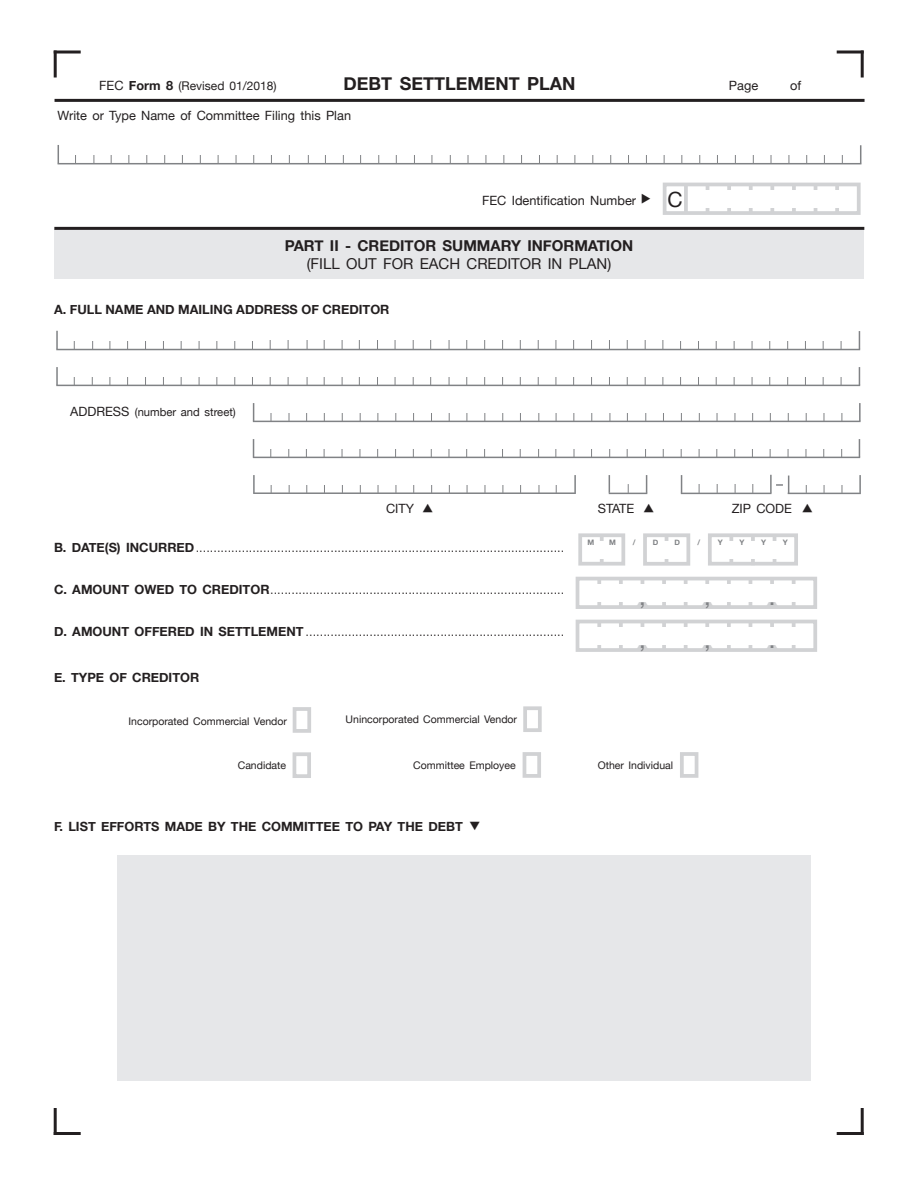
<style>
.page{position:relative;width:918px;height:1188px;background:#fff}
.page>*{position:absolute;margin:0;border:0;box-sizing:border-box;transform-origin:0 0}
.t1{font:24px "Helvetica Neue";color:#808285}
.t2{font:21px "Helvetica Neue";color:#231f20}
.t3{font:700 18px "Helvetica Neue";color:#231f20}
.t4{font:700 15px "Helvetica Neue";color:#231f20}
.t5{font:15px "Helvetica Neue";color:#231f20}
.t6{font:300 12.75px "Helvetica Neue";color:#231f20}
.Letter_Lines{font:700 12.75px "Helvetica Neue";color:#231f20}
.t7{font:12.75px "Helvetica Neue";color:#231f20}
.t8{font:12px "Helvetica Neue";color:#231f20}
.t9{font:11.25px "Helvetica Neue";color:#231f20}
.t10{font:10.5px "Helvetica Neue";color:#231f20}
.t11{font:700 7.5px "Helvetica Neue";color:#808285}
.s1{font-size:12.75px}
.s2{font-weight:700;font-size:12.75px}
.s3{font-weight:700}
</style>
<div class="page">
<hr style="left:54px;top:1108px;width:3px;height:27px;background:#231f20">
<hr style="left:54px;top:1132px;width:27px;height:3px;background:#231f20">
<hr style="left:837px;top:1132px;width:27px;height:3px;background:#231f20">
<hr style="left:861px;top:1108px;width:3px;height:27px;background:#231f20">
<hr style="left:54px;top:51px;width:3px;height:27px;background:#231f20">
<hr style="left:54px;top:51px;width:27px;height:3px;background:#231f20">
<hr style="left:861px;top:51px;width:3px;height:27px;background:#231f20">
<hr style="left:837px;top:51px;width:27px;height:3px;background:#231f20">
<div style="left:54px;top:230px;width:810px;height:49px;background:#e6e7e9"></div>
<hr style="left:55px;top:99px;width:810px;height:3px;background:#231f20">
<svg style="left:58px;top:145px;width:1px;height:18px"></svg>
<svg style="left:860px;top:145px;width:1px;height:18px"></svg>
<hr style="left:58px;top:163px;width:803px;height:1px;background:#808285">
<div style="left:663px;top:183px;width:198px;height:32px;border:4px solid #d1d2d4"></div>
<hr style="left:814px;top:184px;width:3px;height:29px;background:#d1d2d4">
<hr style="left:835px;top:184px;width:4px;height:29px;background:#d1d2d4">
<hr style="left:727px;top:184px;width:4px;height:29px;background:#d1d2d4">
<hr style="left:749px;top:184px;width:4px;height:29px;background:#d1d2d4">
<hr style="left:792px;top:184px;width:4px;height:29px;background:#d1d2d4">
<svg style="left:770px;top:184px;width:4px;height:29px"></svg>
<hr style="left:684px;top:184px;width:4px;height:29px;background:#d1d2d4">
<hr style="left:706px;top:184px;width:3px;height:29px;background:#d1d2d4">
<div style="left:694px;top:190px;width:159px;height:18px;background:#fff"></div>
<div style="left:708px;top:533px;width:90px;height:33px;border:4px solid #d1d2d4"></div>
<svg style="left:600px;top:538px;width:4px;height:23px"></svg>
<hr style="left:665px;top:535px;width:3px;height:28px;background:#d1d2d4">
<div style="left:578px;top:533px;width:47px;height:33px;border:4px solid #d1d2d4"></div>
<div style="left:643px;top:533px;width:47px;height:33px;border:4px solid #d1d2d4"></div>
<hr style="left:751px;top:534px;width:4px;height:31px;background:#d1d2d4">
<hr style="left:773px;top:536px;width:3px;height:28px;background:#d1d2d4">
<hr style="left:729px;top:534px;width:4px;height:31px;background:#d1d2d4">
<div style="left:718px;top:541px;width:74px;height:18px;background:#fff"></div>
<div style="left:652px;top:541px;width:33px;height:18px;background:#fff"></div>
<div style="left:586px;top:541px;width:33px;height:18px;background:#fff"></div>
<div style="left:576px;top:577px;width:241px;height:32px;border:4px solid #d1d2d4"></div>
<svg style="left:597px;top:579px;width:4px;height:28px"></svg>
<hr style="left:619px;top:579px;width:4px;height:28px;background:#d1d2d4">
<hr style="left:641px;top:579px;width:3px;height:28px;background:#d1d2d4">
<hr style="left:662px;top:579px;width:4px;height:28px;background:#d1d2d4">
<svg style="left:684px;top:579px;width:4px;height:28px"></svg>
<svg style="left:705px;top:579px;width:4px;height:5px"></svg>
<hr style="left:727px;top:579px;width:4px;height:28px;background:#d1d2d4">
<hr style="left:749px;top:579px;width:3px;height:28px;background:#d1d2d4">
<hr style="left:770px;top:579px;width:4px;height:28px;background:#d1d2d4">
<svg style="left:792px;top:579px;width:4px;height:28px"></svg>
<div style="left:590px;top:584px;width:219px;height:18px;background:#fff"></div>
<div style="left:576px;top:620px;width:241px;height:32px;border:4px solid #d1d2d4"></div>
<svg style="left:597px;top:622px;width:4px;height:28px"></svg>
<hr style="left:619px;top:622px;width:4px;height:28px;background:#d1d2d4">
<hr style="left:641px;top:622px;width:3px;height:28px;background:#d1d2d4">
<hr style="left:662px;top:622px;width:4px;height:28px;background:#d1d2d4">
<svg style="left:684px;top:622px;width:4px;height:28px"></svg>
<svg style="left:705px;top:622px;width:4px;height:5px"></svg>
<hr style="left:727px;top:622px;width:4px;height:28px;background:#d1d2d4">
<hr style="left:749px;top:622px;width:3px;height:28px;background:#d1d2d4">
<hr style="left:770px;top:622px;width:4px;height:28px;background:#d1d2d4">
<svg style="left:792px;top:622px;width:4px;height:28px"></svg>
<div style="left:590px;top:627px;width:219px;height:18px;background:#fff"></div>
<svg style="left:609px;top:475px;width:1px;height:18px"></svg>
<svg style="left:646px;top:475px;width:1px;height:18px"></svg>
<hr style="left:609px;top:493px;width:38px;height:1px;background:#808285">
<svg style="left:56px;top:331px;width:2px;height:18px"></svg>
<svg style="left:859px;top:331px;width:1px;height:18px"></svg>
<hr style="left:56px;top:349px;width:804px;height:1px;background:#808285">
<svg style="left:56px;top:367px;width:2px;height:18px"></svg>
<svg style="left:859px;top:367px;width:1px;height:18px"></svg>
<hr style="left:56px;top:385px;width:804px;height:1px;background:#808285">
<hr style="left:253px;top:421px;width:608px;height:1px;background:#808285">
<svg style="left:253px;top:403px;width:1px;height:18px"></svg>
<svg style="left:859px;top:403px;width:2px;height:18px"></svg>
<hr style="left:253px;top:457px;width:607px;height:1px;background:#808285">
<svg style="left:253px;top:439px;width:1px;height:18px"></svg>
<svg style="left:859px;top:439px;width:1px;height:18px"></svg>
<hr style="left:253px;top:492px;width:323px;height:2px;background:#808285">
<svg style="left:253px;top:475px;width:2px;height:18px"></svg>
<svg style="left:574px;top:475px;width:2px;height:18px"></svg>
<svg style="left:859px;top:475px;width:2px;height:18px"></svg>
<svg style="left:681px;top:475px;width:1px;height:18px"></svg>
<svg style="left:770px;top:475px;width:19px;height:18px"></svg>
<hr style="left:681px;top:493px;width:91px;height:1px;background:#808285">
<hr style="left:788px;top:493px;width:73px;height:1px;background:#808285">
<div style="left:293px;top:707px;width:18px;height:26px;border:4px solid #d1d2d4"></div>
<div style="left:293px;top:752px;width:18px;height:26px;border:4px solid #d1d2d4"></div>
<div style="left:523px;top:706px;width:19px;height:26px;border:4px solid #d1d2d4"></div>
<div style="left:523px;top:752px;width:18px;height:26px;border:4px solid #d1d2d4"></div>
<div style="left:680px;top:752px;width:18px;height:26px;border:4px solid #d1d2d4"></div>
<div style="left:118px;top:855px;width:693px;height:226px;background:#e6e7e9"></div>
<hr style="left:54px;top:227px;width:810px;height:3px;background:#231f20">
<svg style="left:636px;top:602px;width:13px;height:6px"></svg>
<svg style="left:701px;top:602px;width:13px;height:6px"></svg>
<svg style="left:765px;top:604px;width:14px;height:4px"></svg>
<svg style="left:636px;top:645px;width:13px;height:6px"></svg>
<svg style="left:701px;top:645px;width:13px;height:6px"></svg>
<svg style="left:765px;top:647px;width:14px;height:4px"></svg>
<p class="t8" style="left:99px;top:77px;width:179px"><span class="s1">FEC</span> <span class="s2">Form 8</span> (Revised 01/2018)</p>
<p class="t3" style="left:344px;top:69px;width:234px">DEBT SETTLEMENT PLAN</p>
<p class="t7" style="left:729px;top:76px;width:31px">Page</p>
<p class="t7" style="left:790px;top:76px;width:13px">of</p>
<p class="t7" style="left:58px;top:106px;width:295px">Write or Type Name of Committee Filing this Plan</p>
<p class="t7" style="left:482px;top:191px;width:155px">FEC Identification Number</p>
<p class="t2" style="left:668px;top:184px;width:17px">C</p>
<p class="t4" style="left:285px;top:234px;width:350px">PART II - CREDITOR SUMMARY INFORMATION</p>
<p class="t5" style="left:307px;top:253px;width:306px">(FILL OUT FOR EACH CREDITOR IN PLAN)</p>
<p class="Letter_Lines" style="left:54px;top:299px;width:337px">A. FULL NAME AND MAILING ADDRESS OF CREDITOR</p>
<p class="t9" style="left:70px;top:404px;width:167px"><span class="s1">ADDRESS</span> (number and street)</p>
<p class="t7" style="left:386px;top:499px;width:30px">CITY</p>
<p class="t7" style="left:598px;top:499px;width:38px">STATE</p>
<p class="t7" style="left:732px;top:499px;width:62px">ZIP CODE</p>
<p class="t6" style="left:54px;top:537px;width:512px"><span class="s3">B. DATE(S) INCURRED</span>........................................................................................................</p>
<p class="t6" style="left:54px;top:579px;width:512px"><span class="s3">C. AMOUNT OWED TO CREDITOR</span>...................................................................................</p>
<p class="t6" style="left:54px;top:621px;width:512px"><span class="s3">D. AMOUNT OFFERED IN SETTLEMENT</span> .........................................................................</p>
<p class="t11" style="left:587px;top:537px;width:8px">M</p>
<p class="t11" style="left:609px;top:537px;width:8px">M</p>
<p class="t11" style="left:633px;top:537px;width:4px">/</p>
<p class="t11" style="left:653px;top:537px;width:7px">D</p>
<p class="t11" style="left:674px;top:537px;width:7px">D</p>
<p class="t11" style="left:697px;top:537px;width:4px">/</p>
<p class="t11" style="left:718px;top:537px;width:7px">Y</p>
<p class="t11" style="left:740px;top:537px;width:7px">Y</p>
<p class="t11" style="left:761px;top:537px;width:7px">Y</p>
<p class="t11" style="left:783px;top:537px;width:7px">Y</p>
<p class="t1" style="left:639px;top:579px;width:8px">,</p>
<p class="t1" style="left:704px;top:579px;width:8px">,</p>
<p class="t1" style="left:769px;top:579px;width:8px">.</p>
<p class="t1" style="left:639px;top:622px;width:8px">,</p>
<p class="t1" style="left:704px;top:622px;width:8px">,</p>
<p class="t1" style="left:769px;top:622px;width:8px">.</p>
<p class="Letter_Lines" style="left:54px;top:668px;width:147px">E. TYPE OF CREDITOR</p>
<p class="t10" style="left:129px;top:714px;width:160px">Incorporated Commercial Vendor</p>
<p class="t10" style="left:238px;top:758px;width:50px">Candidate</p>
<p class="t10" style="left:346px;top:711px;width:173px">Unincorporated Commercial Vendor</p>
<p class="t10" style="left:413px;top:758px;width:104px">Committee Employee</p>
<p class="t10" style="left:598px;top:757px;width:77px">Other Individual</p>
<p class="Letter_Lines" style="left:54px;top:817px;width:410px">F. LIST EFFORTS MADE BY THE COMMITTEE TO PAY THE DEBT</p>
</div>
